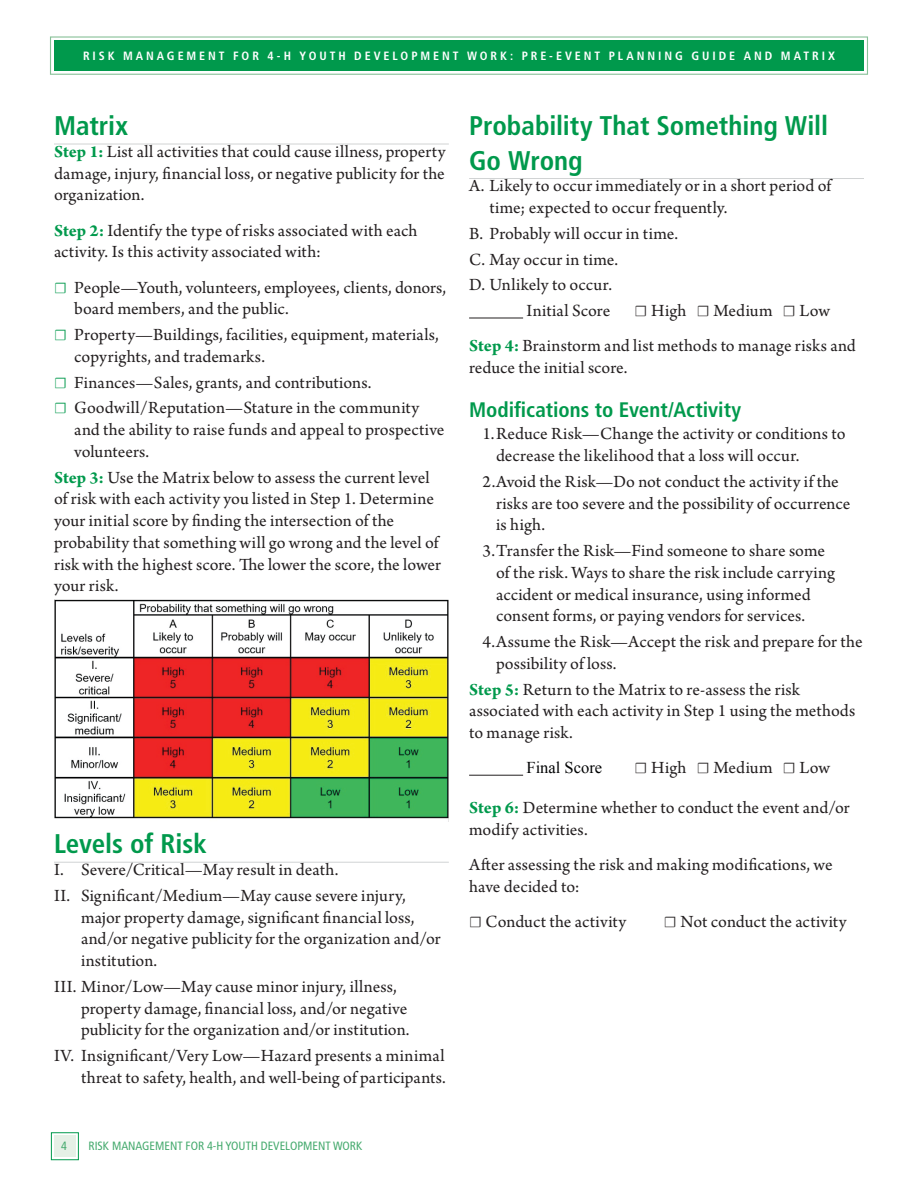
<style>
.page{position:relative;width:918px;height:1188px;background:#fff}
.page>*{position:absolute;margin:0;border:0;box-sizing:border-box;transform-origin:0 0}
._01_header{font:700 condensed 27px/34.5px "Frutiger LT Std";color:#00994c}
._06_subhead{font:700 condensed 21px "Frutiger LT Std";color:#00994c}
._02_text{font:18px/21.8px "Arno Pro";letter-spacing:.005em;color:#231f20}
.Normal-content{font:18px "Arno Pro";letter-spacing:.015em;color:#231f20}
.Normal-content-2{font:16.5px "Times New Roman";color:#020304}
.t1{font:700 condensed 12px "Frutiger";letter-spacing:.245em;color:#fff}
.t2{font:condensed 12px "Frutiger";color:#46aa6e}
.s1{font-weight:700;color:#00994c}
.s2{color:#00994c}
</style>
<div class="page">
<div style="left:51px;top:1132px;width:28px;height:28px;border:1px solid #00994c"></div>
<div style="left:54px;top:1135px;width:22px;height:22px;background:#e5f0e6"></div>
<div style="left:54px;top:40px;width:810px;height:31px;background:#00994c"></div>
<div style="left:50px;top:36px;width:818px;height:39px;border:1px solid #88c198"></div>
<hr style="left:54px;top:144px;width:395px;height:1px;background:#d1d3d4">
<hr style="left:54px;top:862px;width:395px;height:1px;background:#d1d3d4">
<hr style="left:469px;top:178px;width:395px;height:1px;background:#d1d3d4">
<hr style="left:469px;top:318px;width:54px;height:1px;background:#231f20">
<hr style="left:469px;top:775px;width:54px;height:1px;background:#231f20">
<img style="left:54px;top:599px;width:395px;height:222px">
<p class="t1" style="left:83px;top:49px;width:753px">RISK MANAGEMENT FOR 4-H YOUTH DEVELOPMENT WORK: PRE-EVENT PLANNING GUIDE AND MATRIX</p>
<p class="_01_header" style="left:54px;top:108px;width:75px">Matrix</p>
<p class="_02_text" style="left:54px;top:141px;width:393px;text-align:justify"><span class="s1">Step 1:</span> List all activities that could cause illness, property damage, injury, financial loss, or negative publicity for the organization.</p>
<p class="_02_text" style="left:54px;top:220px;width:365px"><span class="s1">Step 2:</span> Identify the type of risks associated with each activity. Is this activity associated with:</p>
<p class="_02_text" style="left:74px;top:277px;width:374px;text-indent:-20px"><span class="s2">☐</span> People—Youth, volunteers, employees, clients, donors, board members, and the public.</p>
<p class="_02_text" style="left:74px;top:325px;width:366px;text-indent:-20px"><span class="s2">☐</span> Property—Buildings, facilities, equipment, materials, copyrights, and trademarks.</p>
<p class="_02_text" style="left:54px;top:372px;width:319px"><span class="s2">☐</span> Finances—Sales, grants, and contributions.</p>
<p class="_02_text" style="left:74px;top:398px;width:372px;text-indent:-20px"><span class="s2">☐</span> Goodwill/Reputation—Stature in the community and the ability to raise funds and appeal to prospective volunteers.</p>
<p class="_02_text" style="left:54px;top:467px;width:389px"><span class="s1">Step 3:</span> Use the Matrix below to assess the current level of risk with each activity you listed in Step 1. Determine your initial score by finding the intersection of the probability that something will go wrong and the level of risk with the highest score. The lower the score, the lower your risk.</p>
<p class="_01_header" style="left:54px;top:827px;width:154px">Levels of Risk</p>
<p class="_02_text" style="left:54px;top:860px;width:286px">I. Severe/Critical—May result in death.</p>
<p class="_02_text" style="left:81px;top:885px;width:361px;text-indent:-27px">II. Significant/Medium—May cause severe injury, major property damage, significant financial loss, and/or negative publicity for the organization and/or institution.</p>
<p class="_02_text" style="left:81px;top:976px;width:330px;text-indent:-27px">III. Minor/Low—May cause minor injury, illness, property damage, financial loss, and/or negative publicity for the organization and/or institution.</p>
<p class="_02_text" style="left:54px;top:1046px;width:393px;text-align:right">IV. Insignificant/Very Low—Hazard presents a minimal threat to safety, health, and well-being of participants.</p>
<p class="t2" style="left:61px;top:1139px;width:7px">4</p>
<p class="t2" style="left:88px;top:1139px;width:275px">RISK MANAGEMENT FOR 4-H YOUTH DEVELOPMENT WORK</p>
<p class="_01_header" style="left:469px;top:108px;width:360px">Probability That Something Will<br>Go Wrong</p>
<p class="_02_text" style="left:489px;top:176px;width:343px;text-indent:-20px">A. Likely to occur immediately or in a short period of time; expected to occur frequently.</p>
<p class="_02_text" style="left:469px;top:223px;width:211px">B. Probably will occur in time.</p>
<p class="_02_text" style="left:469px;top:249px;width:151px">C. May occur in time.</p>
<p class="_02_text" style="left:469px;top:275px;width:144px">D. Unlikely to occur.</p>
<p class="_02_text" style="left:527px;top:301px;width:85px">Initial Score</p>
<p class="_02_text" style="left:635px;top:301px;width:197px">☐ High ☐ Medium ☐ Low</p>
<p class="_02_text" style="left:469px;top:336px;width:388px"><span class="s1">Step 4:</span> Brainstorm and list methods to manage risks and reduce the initial score.</p>
<p class="_06_subhead" style="left:469px;top:398px;width:274px">Modifications to Event/Activity</p>
<p class="_02_text" style="left:496px;top:424px;width:351px;text-indent:-14px">1.Reduce Risk—Change the activity or conditions to decrease the likelihood that a loss will occur.</p>
<p class="_02_text" style="left:496px;top:471px;width:356px;text-indent:-14px">2.Avoid the Risk—Do not conduct the activity if the risks are too severe and the possibility of occurrence is high.</p>
<p class="_02_text" style="left:496px;top:541px;width:341px;text-indent:-14px">3.Transfer the Risk—Find someone to share some of the risk. Ways to share the risk include carrying accident or medical insurance, using informed consent forms, or paying vendors for services.</p>
<p class="_02_text" style="left:496px;top:632px;width:368px;text-indent:-14px">4.Assume the Risk—Accept the risk and prepare for the possibility of loss.</p>
<p class="_02_text" style="left:469px;top:679px;width:388px"><span class="s1">Step 5:</span> Return to the Matrix to re-assess the risk associated with each activity in Step 1 using the methods to manage risk.</p>
<p class="Normal-content-2" style="left:527px;top:757px;width:77px">Final Score</p>
<p class="Normal-content" style="left:635px;top:758px;width:197px">☐ High ☐ Medium ☐ Low</p>
<p class="_02_text" style="left:469px;top:798px;width:382px"><span class="s1">Step 6:</span> Determine whether to conduct the event and/or modify activities.</p>
<p class="_02_text" style="left:469px;top:855px;width:365px">After assessing the risk and making modifications, we have decided to:</p>
<p class="_02_text" style="left:469px;top:912px;width:159px">☐ Conduct the activity</p>
<p class="_02_text" style="left:664px;top:912px;width:184px">☐ Not conduct the activity</p>
</div>
